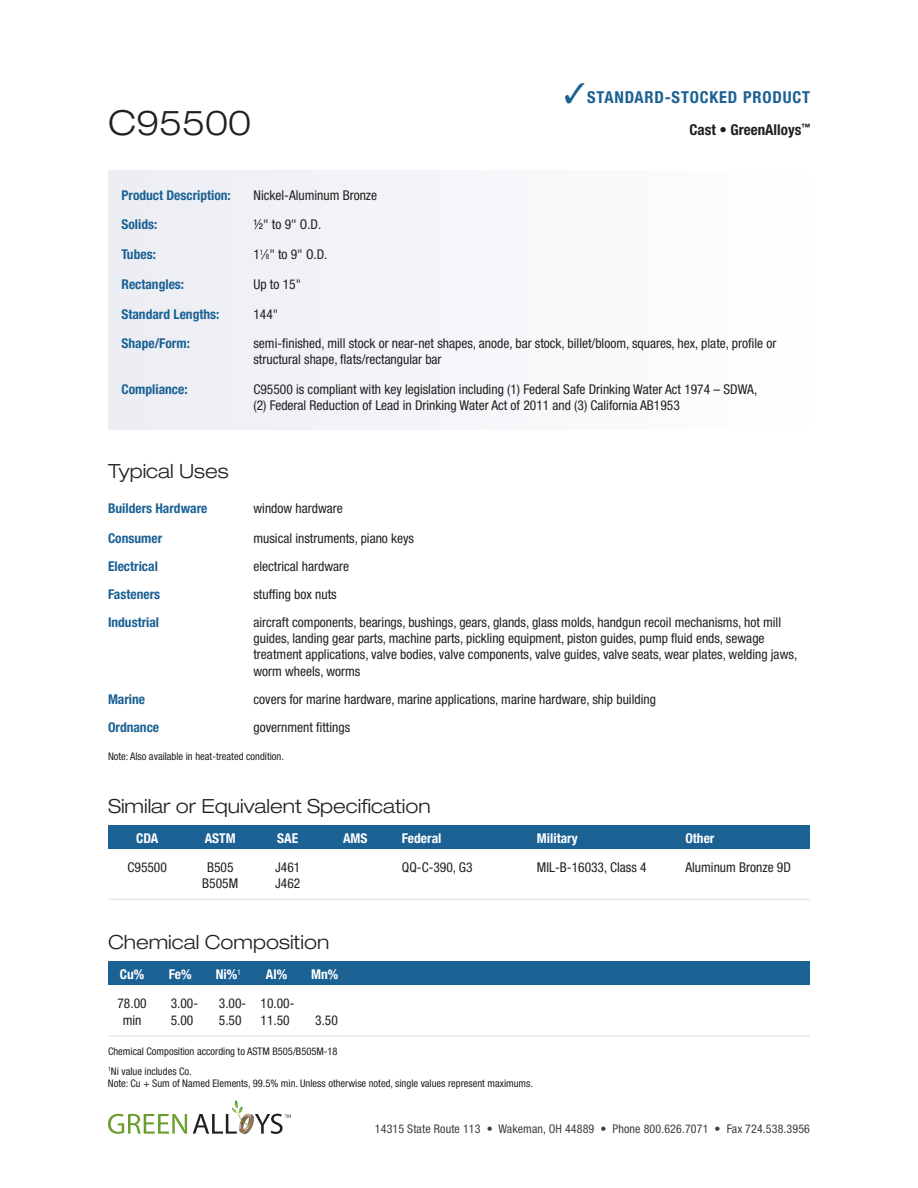
<style>
.page{position:relative;width:918px;height:1188px;background:#fff}
.page>*{position:absolute;margin:0;border:0;box-sizing:border-box;transform-origin:0 0}
.t1{font:300 expanded 34.5px "Helvetica Neue";color:#231f20}
.t2{font:300 expanded 19.5px "Helvetica Neue";color:#231f20}
.t3{font:700 condensed 16.5px "Helvetica Neue";letter-spacing:.05em;color:#1b6194}
.t4{font:700 condensed 15px "Helvetica Neue";color:#231f20}
.t5{font:condensed 13.5px/16.5px "Helvetica Neue";color:#231f20}
.t6{font:700 condensed 13.5px "Helvetica Neue";color:#1b6194}
.t7{font:700 condensed 13.5px "Helvetica Neue";color:#fff}
.t8{font:condensed 12px "Helvetica Neue";letter-spacing:.01em;color:#3e3e3f}
.t9{font:condensed 10.5px/19.4px "Helvetica Neue";color:#231f20}
.s1{font-size:7.35px}
</style>
<div class="page">
<svg style="left:108px;top:1114px;width:79px;height:20px"></svg>
<svg style="left:193px;top:1100px;width:98px;height:35px"></svg>
<div style="left:109px;top:170px;width:701px;height:260px;background:#f5f6f9"></div>
<div style="left:108px;top:962px;width:702px;height:23px;background:#1b6194"></div>
<div style="left:108px;top:826px;width:702px;height:23px;background:#1b6194"></div>
<hr style="left:109px;top:899px;width:701px;height:1px;background:#e6e7e9">
<hr style="left:109px;top:1035px;width:701px;height:2px;background:#e6e7e9">
<p class="t1" style="left:108px;top:102px;width:145px">C95500</p>
<p class="t3" style="left:564px;top:87px;width:247px">✓STANDARD-STOCKED PRODUCT</p>
<p class="t4" style="left:689px;top:120px;width:122px">Cast • GreenAlloys<sup>™</sup></p>
<p class="t6" style="left:122px;top:187px;width:111px">Product Description:</p>
<p class="t5" style="left:254px;top:187px;width:125px">Nickel-Aluminum Bronze</p>
<p class="t6" style="left:122px;top:217px;width:37px">Solids:</p>
<p class="t5" style="left:254px;top:216px;width:69px">½" to 9" O.D.</p>
<p class="t6" style="left:122px;top:246px;width:36px">Tubes:</p>
<p class="t5" style="left:254px;top:246px;width:76px">1<sup>1</sup>⁄<span class="s1">8</span>" to 9" O.D.</p>
<p class="t6" style="left:121px;top:276px;width:64px">Rectangles:</p>
<p class="t5" style="left:253px;top:276px;width:49px">Up to 15"</p>
<p class="t6" style="left:121px;top:306px;width:99px">Standard Lengths:</p>
<p class="t5" style="left:253px;top:305px;width:26px">144"</p>
<p class="t6" style="left:121px;top:335px;width:70px">Shape/Form:</p>
<p class="t5" style="left:253px;top:335px;width:524px">semi-finished, mill stock or near-net shapes, anode, bar stock, billet/bloom, squares, hex, plate, profile or structural shape, flats/rectangular bar</p>
<p class="t6" style="left:121px;top:381px;width:68px">Compliance:</p>
<p class="t5" style="left:253px;top:381px;width:505px">C95500 is compliant with key legislation including (1) Federal Safe Drinking Water Act 1974 – SDWA, (2) Federal Reduction of Lead in Drinking Water Act of 2011 and (3) California AB1953</p>
<p class="t2" style="left:108px;top:459px;width:122px">Typical Uses</p>
<p class="t6" style="left:108px;top:500px;width:101px">Builders Hardware</p>
<p class="t5" style="left:254px;top:500px;width:91px">window hardware</p>
<p class="t6" style="left:108px;top:530px;width:56px">Consumer</p>
<p class="t5" style="left:254px;top:530px;width:162px">musical instruments, piano keys</p>
<p class="t6" style="left:108px;top:558px;width:51px">Electrical</p>
<p class="t5" style="left:254px;top:558px;width:97px">electrical hardware</p>
<p class="t6" style="left:108px;top:586px;width:54px">Fasteners</p>
<p class="t5" style="left:254px;top:586px;width:85px">stuffing box nuts</p>
<p class="t6" style="left:108px;top:614px;width:53px">Industrial</p>
<p class="t5" style="left:254px;top:614px;width:545px">aircraft components, bearings, bushings, gears, glands, glass molds, handgun recoil mechanisms, hot mill guides, landing gear parts, machine parts, pickling equipment, piston guides, pump fluid ends, sewage treatment applications, valve bodies, valve components, valve guides, valve seats, wear plates, welding jaws, worm wheels, worms</p>
<p class="t6" style="left:108px;top:691px;width:39px">Marine</p>
<p class="t5" style="left:254px;top:691px;width:404px">covers for marine hardware, marine applications, marine hardware, ship building</p>
<p class="t6" style="left:108px;top:719px;width:53px">Ordnance</p>
<p class="t5" style="left:254px;top:719px;width:98px">government fittings</p>
<p class="t9" style="left:108px;top:746px;width:177px">Note: Also available in heat-treated condition.</p>
<p class="t2" style="left:108px;top:794px;width:324px">Similar or Equivalent Specification</p>
<p class="t7" style="left:136px;top:830px;width:24px">CDA</p>
<p class="t7" style="left:205px;top:830px;width:32px">ASTM</p>
<p class="t7" style="left:277px;top:830px;width:23px">SAE</p>
<p class="t7" style="left:343px;top:830px;width:26px">AMS</p>
<p class="t7" style="left:402px;top:830px;width:41px">Federal</p>
<p class="t7" style="left:537px;top:830px;width:42px">Military</p>
<p class="t7" style="left:685px;top:830px;width:30px">Other</p>
<p class="t5" style="left:128px;top:859px;width:41px">C95500</p>
<p class="t5" style="left:202px;top:859px;width:37px;text-align:center">B505<br>B505M</p>
<p class="t5" style="left:275px;top:859px;width:27px">J461<br>J462</p>
<p class="t5" style="left:402px;top:859px;width:72px">QQ-C-390, G3</p>
<p class="t5" style="left:537px;top:859px;width:111px">MIL-B-16033, Class 4</p>
<p class="t5" style="left:685px;top:859px;width:107px">Aluminum Bronze 9D</p>
<p class="t2" style="left:108px;top:931px;width:223px">Chemical Composition</p>
<p class="t7" style="left:120px;top:966px;width:26px">Cu%</p>
<p class="t7" style="left:169px;top:966px;width:24px">Fe%</p>
<p class="t7" style="left:216px;top:967px;width:27px">Ni%<sup>1</sup></p>
<p class="t7" style="left:266px;top:966px;width:23px">Al%</p>
<p class="t7" style="left:311px;top:966px;width:29px">Mn%</p>
<p class="t5" style="left:118px;top:995px;width:31px;text-align:center">78.00 min</p>
<p class="t5" style="left:171px;top:995px;width:29px">3.00-<br>5.00</p>
<p class="t5" style="left:219px;top:995px;width:29px">3.00-<br>5.50</p>
<p class="t5" style="left:261px;top:995px;width:35px">10.00-<br>11.50</p>
<p class="t5" style="left:315px;top:1012px;width:24px">3.50</p>
<p class="t9" style="left:108px;top:1042px;width:231px">Chemical Composition according to ASTM B505/B505M-18<br><sup>1</sup>Ni value includes Co.</p>
<p class="t9" style="left:108px;top:1074px;width:426px">Note: Cu + Sum of Named Elements, 99.5% min. Unless otherwise noted, single values represent maximums.</p>
<p class="t8" style="left:375px;top:1122px;width:437px">14315 State Route 113 • Wakeman, OH 44889 • Phone 800.626.7071 • Fax 724.538.3956</p>
</div>
